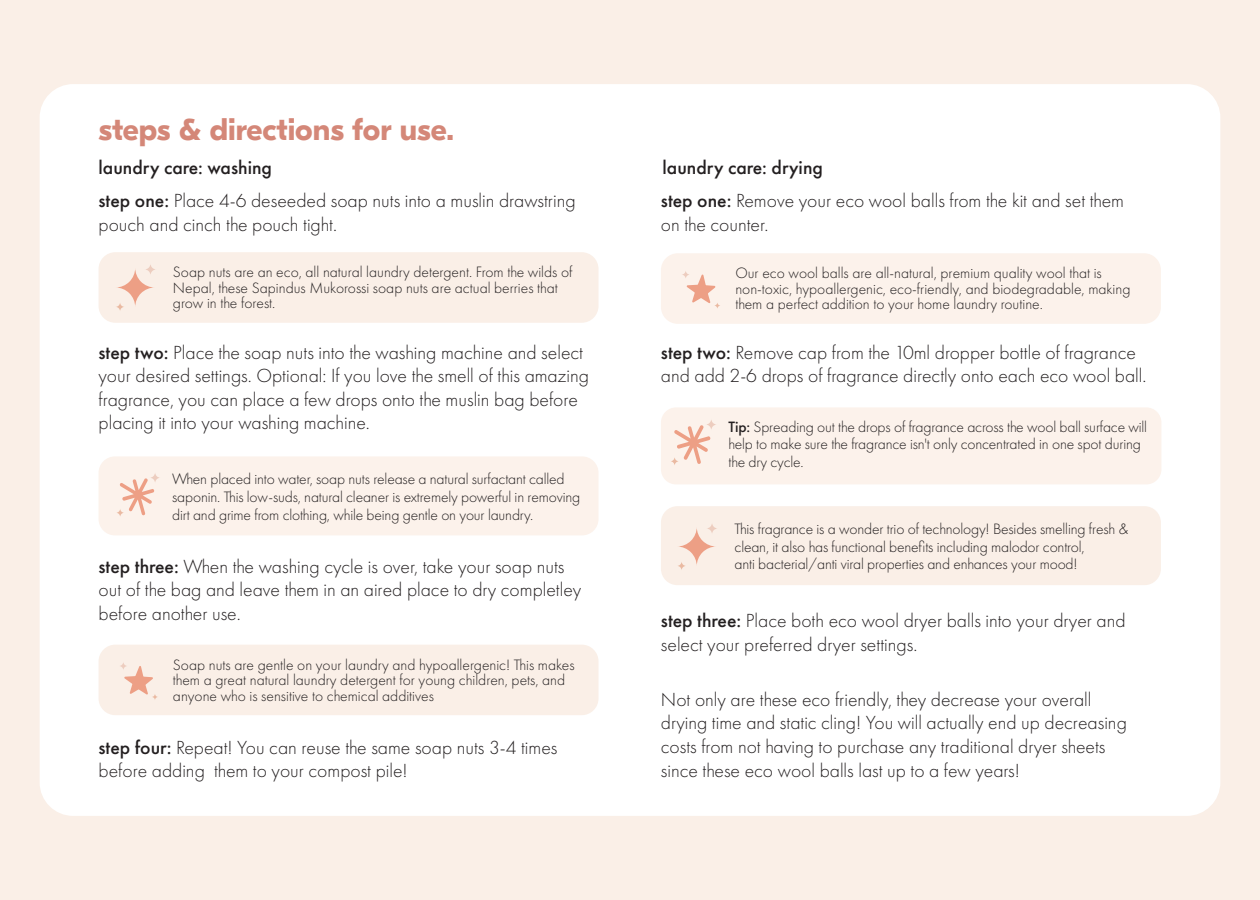
<style>
.page{position:relative;width:1260px;height:900px;background:#faefe7}
.page>*{position:absolute;margin:0;border:0;box-sizing:border-box;transform-origin:0 0}
.t1{font:700 31.25px "GT Eesti Display";color:#d48778}
.t2{font:300 19.75px/23.8px "Futura PT";color:#231f20}
.t3{font:500 19.75px "Futura PT";color:#231f20}
.t4{font:300 15.5px/17.8px "Futura PT";letter-spacing:-.01em;color:#231f20}
.s1{font-weight:500}
</style>
<div class="page">
<div style="left:40px;top:84px;width:1180px;height:732px;background:#fff;border-radius:34px"></div>
<div style="left:99px;top:456px;width:500px;height:79px;background:#fcf2eb;border-radius:16px"></div>
<svg style="left:117px;top:473px;width:42px;height:43px"></svg>
<div style="left:99px;top:252px;width:500px;height:71px;background:#faefe7;border-radius:17px"></div>
<svg style="left:116px;top:265px;width:39px;height:46px"></svg>
<div style="left:661px;top:506px;width:500px;height:79px;background:#faefe7;border-radius:16px"></div>
<svg style="left:678px;top:524px;width:39px;height:46px"></svg>
<div style="left:99px;top:645px;width:500px;height:70px;background:#faefe7;border-radius:17px"></div>
<svg style="left:120px;top:663px;width:38px;height:37px"></svg>
<div style="left:661px;top:253px;width:500px;height:71px;background:#fcf2eb;border-radius:17px"></div>
<svg style="left:682px;top:271px;width:38px;height:37px"></svg>
<div style="left:661px;top:407px;width:500px;height:77px;background:#fcf2eb;border-radius:15px"></div>
<svg style="left:671px;top:420px;width:45px;height:45px"></svg>
<h1 class="t1" style="left:99px;top:112px;width:357px">steps &amp; directions for use.</h1>
<p class="t3" style="left:99px;top:156px;width:175px">laundry care: washing</p>
<p class="t3" style="left:663px;top:156px;width:162px">laundry care: drying</p>
<p class="t2" style="left:99px;top:189px;width:479px"><span class="s1">step one:</span> Place 4-6 deseeded soap nuts into a muslin drawstring pouch and cinch the pouch tight.</p>
<p class="t4" style="left:173px;top:264px;width:401px;line-height:15.5px">Soap nuts are an eco, all natural laundry detergent. From the wilds of<br>Nepal, these Sapindus Mukorossi soap nuts are actual berries that grow in the forest.</p>
<p class="t2" style="left:99px;top:340px;width:492px"><span class="s1">step two:</span> Place the soap nuts into the washing machine and select your desired settings. Optional: If you love the smell of this amazing fragrance, you can place a few drops onto the muslin bag before placing it into your washing machine.</p>
<p class="t4" style="left:172px;top:470px;width:410px">When placed into water, soap nuts release a natural surfactant called saponin. This low-suds, natural cleaner is extremely powerful in removing dirt and grime from clothing, while being gentle on your laundry.</p>
<p class="t2" style="left:99px;top:555px;width:484px"><span class="s1">step three:</span> When the washing cycle is over, take your soap nuts out of the bag and leave them in an aired place to dry completley before another use.</p>
<p class="t4" style="left:173px;top:657px;width:403px;line-height:15.5px">Soap nuts are gentle on your laundry and hypoallergenic! This makes them a great natural laundry detergent for young children, pets, and anyone who is sensitive to chemical additives</p>
<p class="t2" style="left:99px;top:735px;width:460px"><span class="s1">step four:</span> Repeat! You can reuse the same soap nuts 3-4 times before adding them to your compost pile!</p>
<p class="t2" style="left:661px;top:189px;width:465px"><span class="s1">step one:</span> Remove your eco wool balls from the kit and set them on the counter.</p>
<p class="t4" style="left:735px;top:265px;width:397px;line-height:15.5px">Our eco wool balls are all-natural, premium quality wool that is non-toxic, hypoallergenic, eco-friendly, and biodegradable, making them a perfect addition to your home laundry routine.</p>
<p class="t2" style="left:661px;top:340px;width:487px"><span class="s1">step two:</span> Remove cap from the 10ml dropper bottle of fragrance and add 2-6 drops of fragrance directly onto each eco wool ball.</p>
<p class="t4" style="left:729px;top:418px;width:420px"><span class="s1">Tip:</span> Spreading out the drops of fragrance across the wool ball surface will help to make sure the fragrance isn't only concentrated in one spot during the dry cycle.</p>
<p class="t4" style="left:735px;top:520px;width:395px">This fragrance is a wonder trio of technology! Besides smelling fresh &amp; clean, it also has functional benefits including malodor control,<br>anti bacterial/anti viral properties and enhances your mood!</p>
<p class="t2" style="left:661px;top:609px;width:466px"><span class="s1">step three:</span> Place both eco wool dryer balls into your dryer and select your preferred dryer settings.</p>
<p class="t2" style="left:661px;top:688px;width:467px">Not only are these eco friendly, they decrease your overall drying time and static cling! You will actually end up decreasing costs from not having to purchase any traditional dryer sheets since these eco wool balls last up to a few years!</p>
</div>
